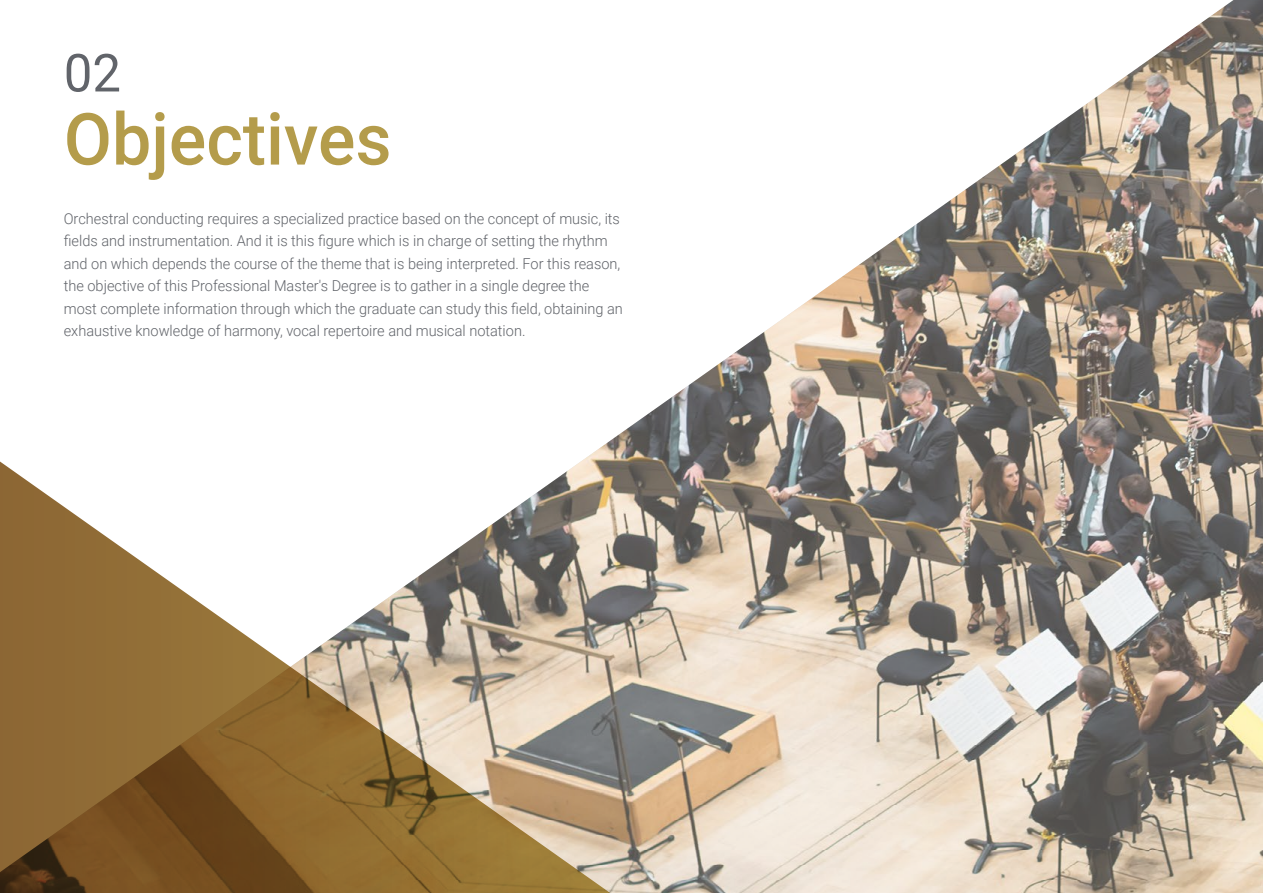
<style>
.page{position:relative;width:1263px;height:893px;background:#fff}
.page>*{position:absolute;margin:0;border:0;box-sizing:border-box;transform-origin:0 0}
.t1{font:500 72px "Roboto";color:#b49c4b}
.t2{font:52.5px "Roboto";color:#61646a}
.t3{font:300 15px/22.5px "Roboto";color:#61646a}
</style>
<div class="page">
<img style="left:603px;top:0;width:660px;height:893px">
<svg style="left:0;top:446px;width:640px;height:447px"></svg>
<h2 class="t2" style="left:64px;top:36px;width:59px">02</h2>
<h1 class="t1" style="left:64px;top:89px;width:329px">Objectives</h1>
<p class="t3" style="left:64px;top:207px;width:561px">Orchestral conducting requires a specialized practice based on the concept of music, its fields and instrumentation. And it is this figure which is in charge of setting the rhythm and on which depends the course of the theme that is being interpreted. For this reason, the objective of this Professional Master's Degree is to gather in a single degree the most complete information through which the graduate can study this field, obtaining an exhaustive knowledge of harmony, vocal repertoire and musical notation.</p>
</div>
